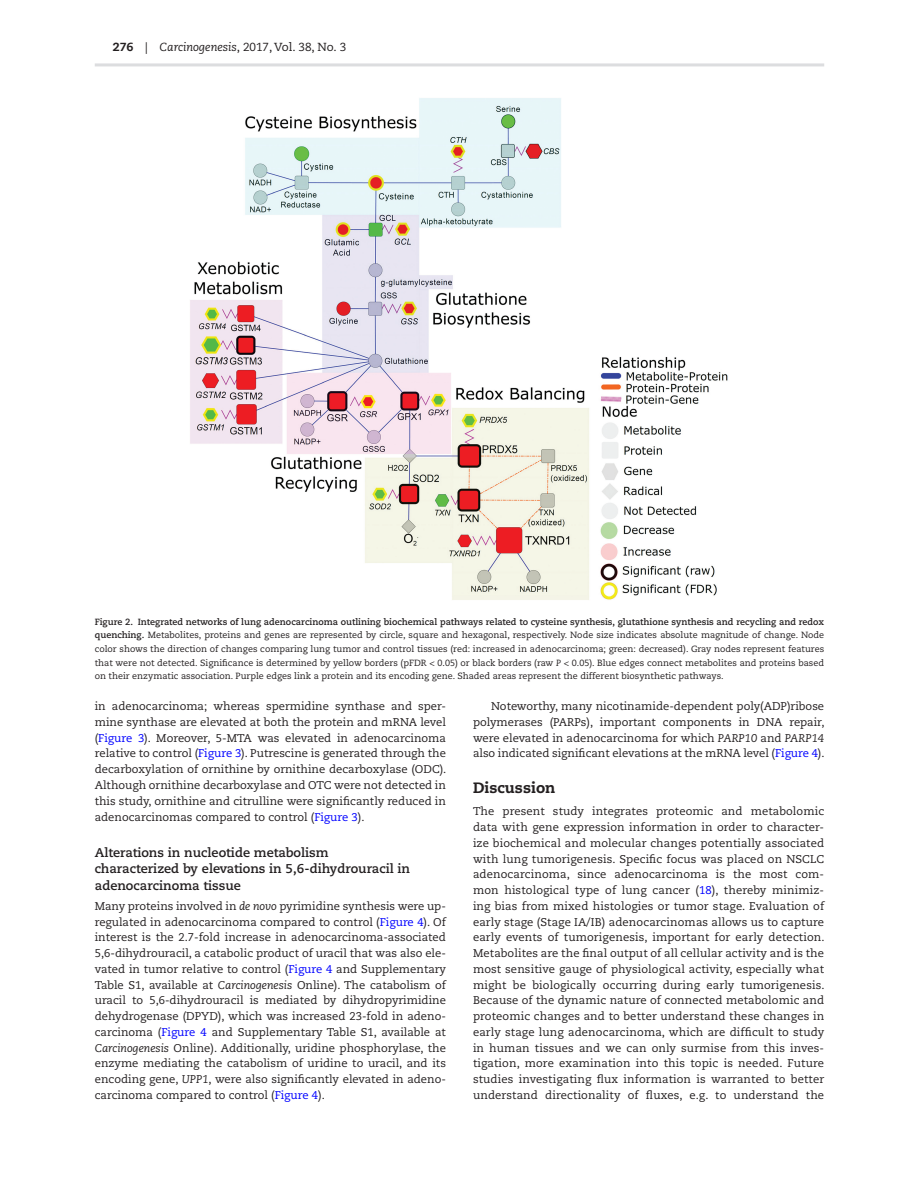
<style>
.page{position:relative;width:919px;height:1187px;background:#fff}
.page>*{position:absolute;margin:0;border:0;box-sizing:border-box;transform-origin:0 0}
.t1{font:800 15px "Caecilia LT Std";color:#231f20}
.t2{font:700 12.75px/16.5px "Caecilia LT Std";color:#231f20}
.t3{font:11.7px "Caecilia LT Std";color:#231f20}
.t4{font:11.25px/15.8px "Caecilia LT Std";color:#231f20;text-align:justify}
.t5{font:9px/13.5px "Caecilia LT Std";color:#231f20;text-align:justify}
.s1{font-weight:800}
.s2{font-style:italic}
.s3{font-weight:700}
.s4{color:#00f}
</style>
<div class="page">
<hr style="left:95px;top:63px;width:729px;height:3px;background:#dcdddf">
<img style="left:190px;top:98px;width:538px;height:502px">
<p class="t3" style="left:113px;top:41px;width:235px"><span class="s1">276</span> | <span class="s2">Carcinogenesis</span>, 2017, Vol. 38, No. 3</p>
<p class="t5" style="left:95px;top:615px;width:731px"><span class="s3">Figure 2. Integrated networks of lung adenocarcinoma outlining biochemical pathways related to cysteine synthesis, glutathione synthesis and recycling and redox quenching.</span> Metabolites, proteins and genes are represented by circle, square and hexagonal, respectively. Node size indicates absolute magnitude of change. Node color shows the direction of changes comparing lung tumor and control tissues (red: increased in adenocarcinoma; green: decreased). Gray nodes represent features that were not detected. Significance is determined by yellow borders (pFDR &lt; 0.05) or black borders (raw <span class="s2">P</span> &lt; 0.05). Blue edges connect metabolites and proteins based on their enzymatic association. Purple edges link a protein and its encoding gene. Shaded areas represent the different biosynthetic pathways.</p>
<p class="t4" style="left:95px;top:698px;width:353px">in adenocarcinoma; whereas spermidine synthase and sper&shy;mine synthase are elevated at both the protein and mRNA level (<span class="s4">Figure 3</span>). Moreover, 5-MTA was elevated in adenocarcinoma relative to control (<span class="s4">Figure 3</span>). Putrescine is generated through the decarboxylation of ornithine by ornithine decarboxylase (ODC).<br>Although ornithine decarboxylase and OTC were not detected in this study, ornithine and citrulline were significantly reduced in adenocarcinomas compared to control (<span class="s4">Figure 3</span>).</p>
<p class="t2" style="left:95px;top:844px;width:317px">Alterations in nucleotide metabolism characterized by elevations in 5,6-dihydrouracil in adenocarcinoma tissue</p>
<p class="t4" style="left:95px;top:898px;width:353px">Many proteins involved in <span class="s2">de novo</span> pyrimidine synthesis were up&shy;regulated in adenocarcinoma compared to control (<span class="s4">Figure 4</span>). Of interest is the 2.7-fold increase in adenocarcinoma-associated 5,6-dihydrouracil, a catabolic product of uracil that was also ele&shy;vated in tumor relative to control (<span class="s4">Figure 4</span> and Supplementary Table S1, available at <span class="s2">Carcinogenesis</span> Online). The catabolism of uracil to 5,6-dihydrouracil is mediated by dihydropyrimidine dehydrogenase (DPYD), which was increased 23-fold in adeno&shy;carcinoma (<span class="s4">Figure 4</span> and Supplementary Table S1, available at <span class="s2">Carcinogenesis</span> Online). Additionally, uridine phosphorylase, the enzyme mediating the catabolism of uridine to uracil, and its encoding gene, <span class="s2">UPP1</span>, were also significantly elevated in adeno&shy;carcinoma compared to control (<span class="s4">Figure 4</span>).</p>
<p class="t4" style="left:473px;top:698px;width:353px;text-indent:18px">Noteworthy, many nicotinamide-dependent poly(ADP)ribose polymerases (PARPs), important components in DNA repair, were elevated in adenocarcinoma for which <span class="s2">PARP10</span> and <span class="s2">PARP14 </span>also indicated significant elevations at the mRNA level (<span class="s4">Figure 4</span>).</p>
<h1 class="t1" style="left:473px;top:778px;width:84px">Discussion</h1>
<p class="t4" style="left:473px;top:803px;width:353px">The present study integrates proteomic and metabolomic data with gene expression information in order to character&shy;ize biochemical and molecular changes potentially associated with lung tumorigenesis. Specific focus was placed on NSCLC adenocarcinoma, since adenocarcinoma is the most com&shy;mon histological type of lung cancer (<span class="s4">18</span>), thereby minimiz&shy;ing bias from mixed histologies or tumor stage. Evaluation of early stage (Stage IA/IB) adenocarcinomas allows us to capture early events of tumorigenesis, important for early detection.<br>Metabolites are the final output of all cellular activity and is the most sensitive gauge of physiological activity, especially what might be biologically occurring during early tumorigenesis.<br>Because of the dynamic nature of connected metabolomic and proteomic changes and to better understand these changes in early stage lung adenocarcinoma, which are difficult to study in human tissues and we can only surmise from this inves&shy;tigation, more examination into this topic is needed. Future studies investigating flux information is warranted to better understand directionality of fluxes, e.g. to understand the</p>
</div>
